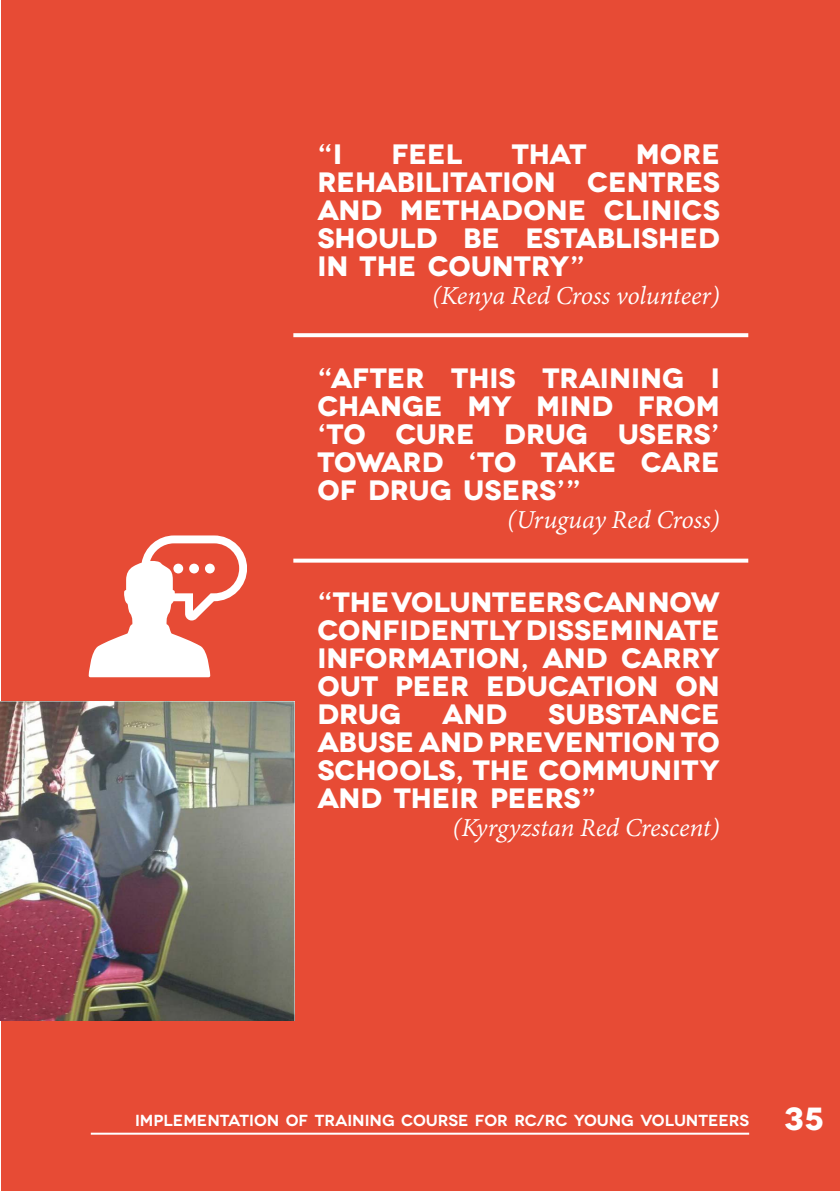
<style>
.page{position:relative;width:840px;height:1191px;background:#fff}
.page>*{position:absolute;margin:0;border:0;box-sizing:border-box;transform-origin:0 0}
.t1{font:700 28px/28px "Novecentowide";color:#fff;text-align:justify}
.t2{font:italic 28px "Adobe Devanagari";letter-spacing:-.005em;color:#fff}
.t3{font:600 16px "Novecentowide";color:#fff}
.s1{font-weight:700;font-size:32px}
</style>
<div class="page">
<div style="left:1px;top:0;width:838px;height:1191px;background:#e74b35"></div>
<hr style="left:91px;top:1132px;width:657px;height:2px;background:#fff">
<svg style="left:293px;top:558px;width:454px;height:4px;background:#fae2de"></svg>
<svg style="left:293px;top:333px;width:454px;height:4px;background:#fdf6f5"></svg>
<svg style="left:89px;top:535px;width:158px;height:142px"></svg>
<div style="left:173px;top:563px;width:10px;height:10px;background:#fff;border-radius:50%"></div>
<div style="left:189px;top:563px;width:10px;height:10px;background:#fff;border-radius:50%"></div>
<div style="left:205px;top:563px;width:10px;height:10px;background:#fff;border-radius:50%"></div>
<img style="left:0;top:701px;width:294px;height:319px">
<p class="t1" style="left:317px;top:141px;width:404px;text-indent:318px">MORE REHABILITATION CENTRES AND METHADONE CLINICS SHOULD BE ESTABLISHED IN THE COUNTRY”</p>
<p class="t2" style="left:432px;top:280px;width:289px">(Kenya Red Cross volunteer)</p>
<p class="t1" style="left:317px;top:141px;width:26px">“I</p>
<p class="t1" style="left:391px;top:141px;width:72px">FEEL</p>
<p class="t1" style="left:511px;top:141px;width:76px">THAT</p>
<p class="t1" style="left:317px;top:365px;width:404px">“AFTER THIS TRAINING I CHANGE MY MIND FROM ‘TO CURE DRUG USERS’ TOWARD ‘TO TAKE CARE OF DRUG USERS’”</p>
<p class="t2" style="left:507px;top:504px;width:214px">(Uruguay Red Cross)</p>
<p class="t1" style="left:317px;top:589px;width:404px">“THE VOLUNTEERS CAN NOW CONFIDENTLY DISSEMINATE INFORMATION, AND CARRY OUT PEER EDUCATION ON DRUG</p>
<p class="t1" style="left:317px;top:701px;width:404px;text-indent:230px">SUBSTANCE ABUSE AND PREVENTION TO SCHOOLS, THE COMMUNITY AND THEIR PEERS”</p>
<p class="t2" style="left:452px;top:812px;width:269px">(Kyrgyzstan Red Crescent)</p>
<p class="t1" style="left:442px;top:701px;width:67px">AND</p>
<p class="t3" style="left:135px;top:1111px;width:690px">IMPLEMENTATION OF TRAINING COURSE FOR RC/RC YOUNG VOLUNTEERS <span class="s1">35</span></p>
</div>
